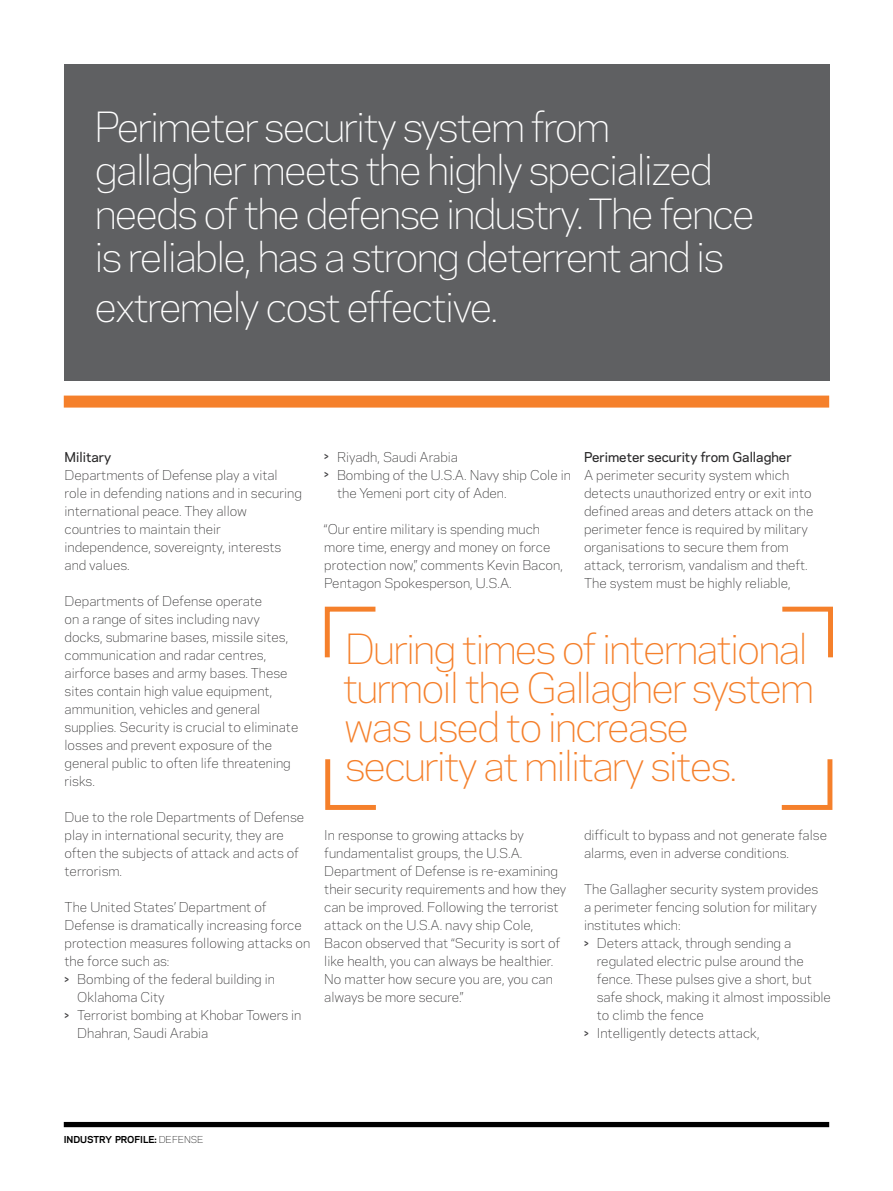
<style>
.page{position:relative;width:893px;height:1191px;background:#fff}
.page>*{position:absolute;margin:0;border:0;box-sizing:border-box;transform-origin:0 0}
.t1{font:300 39px/43.5px "Galaxie Polaris";letter-spacing:-.05em;color:#fff}
.t2{font:300 39px/39px "Galaxie Polaris";letter-spacing:-.05em;color:#f5802b}
.t3{font:300 12.75px/18px "Galaxie Polaris";color:#292829}
.t4{font:500 12.75px "Galaxie Polaris";color:#292829}
.t5{font:700 9px "Galaxie Polaris";letter-spacing:-.01em;color:#000}
.s1{font-weight:700;font-size:9px;color:#414042}
.s2{font-weight:300}
</style>
<div class="page">
<div style="left:65px;top:64px;width:765px;height:317px;background:#5f6062"></div>
<div style="left:64px;top:1122px;width:765px;height:5px;background:#000"></div>
<div style="left:64px;top:395px;width:765px;height:12px;background:#f5802b"></div>
<svg style="left:325px;top:759px;width:51px;height:51px"></svg>
<svg style="left:781px;top:759px;width:52px;height:51px"></svg>
<svg style="left:782px;top:606px;width:51px;height:52px"></svg>
<svg style="left:324px;top:606px;width:52px;height:52px"></svg>
<h1 class="t1" style="left:94px;top:103px;width:662px">Perimeter security system from gallagher meets the highly specialized needs of the defense industry. The fence is reliable, has a strong deterrent and is</h1>
<h1 class="t1" style="left:95px;top:283px;width:405px">extremely cost effective.</h1>
<p class="t4" style="left:65px;top:447px;width:48px">Military</p>
<p class="t3" style="left:65px;top:465px;width:239px">Departments of Defense play a vital role in defending nations and in securing international peace. They allow countries to maintain their independence, sovereignty, interests and values.</p>
<p class="t3" style="left:65px;top:591px;width:235px">Departments of Defense operate<br>on a range of sites including navy docks, submarine bases, missile sites, communication and radar centres, airforce bases and army bases. These sites contain high value equipment, ammunition, vehicles and general supplies. Security is crucial to eliminate losses and prevent exposure of the general public to often life threatening risks.</p>
<p class="t3" style="left:65px;top:807px;width:241px">Due to the role Departments of Defense play in international security, they are often the subjects of attack and acts of terrorism.</p>
<p class="t3" style="left:65px;top:897px;width:203px">The United States’ Department of</p>
<p class="t3" style="left:65px;top:915px;width:239px">Defense is dramatically increasing force</p>
<p class="t3" style="left:65px;top:933px;width:247px">protection measures following attacks on</p>
<p class="t3" style="left:65px;top:951px;width:106px">the force such as:</p>
<p class="t3" style="left:65px;top:969px;width:212px"><span class="s1">&gt;</span> Bombing of the federal building in</p>
<p class="t3" style="left:77px;top:987px;width:89px">Oklahoma City</p>
<p class="t3" style="left:65px;top:1005px;width:238px"><span class="s1">&gt;</span> Terrorist bombing at Khobar Towers in</p>
<p class="t3" style="left:77px;top:1023px;width:133px">Dhahran, Saudi Arabia</p>
<p class="t3" style="left:324px;top:447px;width:135px"><span class="s1">&gt;</span> Riyadh, Saudi Arabia</p>
<p class="t3" style="left:324px;top:465px;width:248px"><span class="s1">&gt;</span> Bombing of the U.S.A. Navy ship Cole in</p>
<p class="t3" style="left:337px;top:483px;width:171px">the Yemeni port city of Aden.</p>
<p class="t3" style="left:324px;top:519px;width:240px">“Our entire military is spending much more time, energy and money on force protection now,” comments Kevin Bacon, Pentagon Spokesperson, U.S.A.</p>
<p class="t4" style="left:584px;top:447px;width:209px">Perimeter security from Gallagher</p>
<p class="t3" style="left:584px;top:465px;width:231px">A perimeter security system which detects unauthorized entry or exit into defined areas and deters attack on the perimeter fence is required by military organisations to secure them from attack, terrorism, vandalism and theft.<br>The system must be highly reliable,</p>
<h1 class="t2" style="left:343px;top:627px;width:473px">During times of international turmoil the Gallagher system was used to increase security at military sites.</h1>
<p class="t3" style="left:324px;top:825px;width:244px">In response to growing attacks by fundamentalist groups, the U.S.A.<br>Department of Defense is re-examining their security requirements and how they can be improved. Following the terrorist attack on the U.S.A. navy ship Cole, Bacon observed that “Security is sort of like health, you can always be healthier.<br>No matter how secure you are, you can always be more secure.”</p>
<p class="t3" style="left:584px;top:825px;width:245px">difficult to bypass and not generate false alarms, even in adverse conditions.</p>
<p class="t3" style="left:584px;top:879px;width:236px">The Gallagher security system provides a perimeter fencing solution for military institutes which:<br><span class="s1">&gt;</span> Deters attack, through sending a</p>
<p class="t3" style="left:597px;top:951px;width:209px">regulated electric pulse around the</p>
<p class="t3" style="left:597px;top:969px;width:217px">fence. These pulses give a short, but</p>
<p class="t3" style="left:597px;top:987px;width:236px">safe shock, making it almost impossible</p>
<p class="t3" style="left:597px;top:1005px;width:109px">to climb the fence</p>
<p class="t3" style="left:584px;top:1023px;width:177px"><span class="s1">&gt;</span> Intelligently detects attack,</p>
<p class="t5" style="left:64px;top:1132px;width:103px">IN DUSTRY PROFILE: <span class="s2">defense</span></p>
</div>
